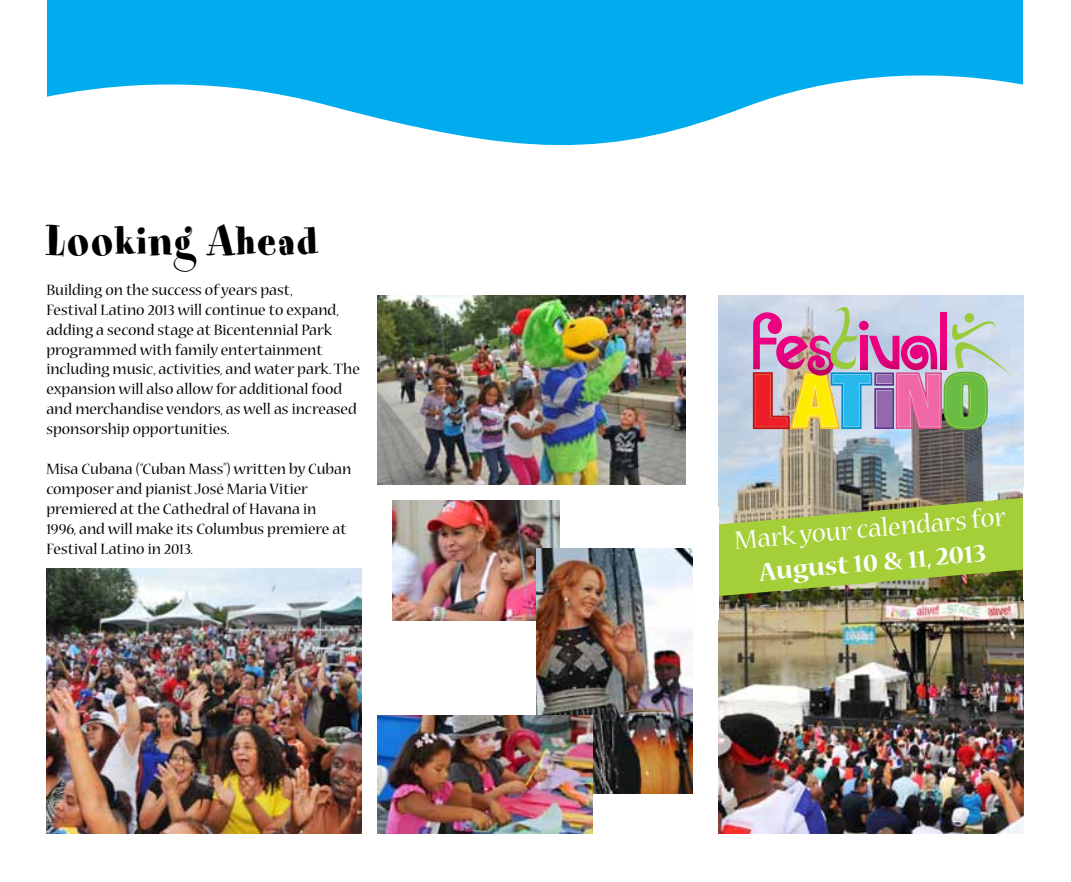
<style>
.page{position:relative;width:1071px;height:882px;background:#fff}
.page>*{position:absolute;margin:0;border:0;box-sizing:border-box;transform-origin:0 0}
.t1{font:48.12px "Spumoni LP";letter-spacing:.04em;color:#000}
.t2{font:28px "Nueva";color:#fff}
.t3{font:28px "Nueva MM 540 475";color:#fff}
.t4{font:16.62px/19.9px "Nueva";color:#000}
</style>
<div class="page">
<img style="left:719px;top:347px;width:304px;height:486px">
<img style="left:718px;top:497px;width:305px;height:99px">
<svg style="left:47px;top:0;width:977px;height:347px"></svg>
<img style="left:46px;top:568px;width:315px;height:265px">
<img style="left:393px;top:501px;width:166px;height:119px">
<img style="left:377px;top:296px;width:309px;height:189px">
<img style="left:536px;top:548px;width:156px;height:246px">
<img style="left:377px;top:715px;width:216px;height:118px">
<svg style="left:753px;top:300px;width:260px;height:130px;background:#c1a3ab"></svg>
<h1 class="t1" style="left:46px;top:216px;width:273px">Looking Ahead</h1>
<p class="t4" style="left:46px;top:280px;width:315px">Building on the success of years past,<br>Festival Latino 2013 will continue to expand, adding a second stage at Bicentennial Park programmed with family entertainment including music, activities, and water park. The expansion will also allow for additional food and merchandise vendors, as well as increased sponsorship opportunities.</p>
<p class="t4" style="left:46px;top:460px;width:307px">Misa Cubana (“Cuban Mass”) written by Cuban composer and pianist José Maria Vitier premiered at the Cathedral of Havana in<br>1996, and will make its Columbus premiere at Festival Latino in 2013.</p>
<h2 class="t2" style="left:734px;top:528px;width:273px;rotate:-5deg">Mark your calendars for</h2>
<h2 class="t3" style="left:758px;top:560px;width:229px;rotate:-5deg">August 10 &amp; 11, 2013</h2>
</div>
